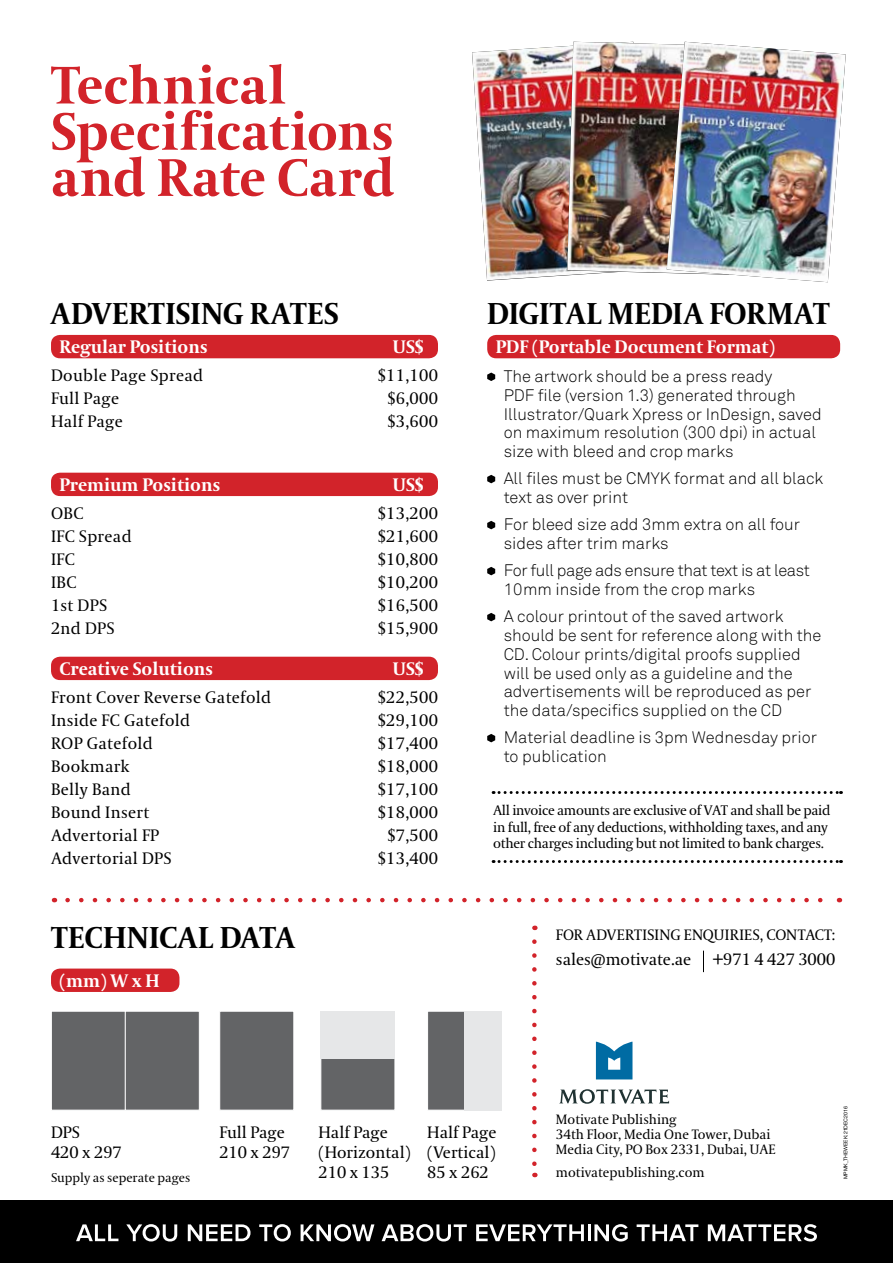
<style>
.page{position:relative;width:893px;height:1263px;background:#fff}
.page>*{position:absolute;margin:0;border:0;box-sizing:border-box;transform-origin:0 0}
.t1{font:700 52.5px/46.2px "Coranto";letter-spacing:.005em;color:#d2232a}
.t2{font:700 30px "Coranto";color:#000}
.t3{font:700 18px "Coranto";color:#fff}
.t4{font:300 16.5px/18.8px "Akkurat";color:#000}
.t5{font:16.5px/19.8px "Coranto";letter-spacing:.02em;color:#000;text-align:justify}
.t6{font:16.5px/19.8px "Coranto";color:#000}
.t7{font:300 16.5px/18.8px "Akkurat";letter-spacing:-.02em;color:#000}
.t8{font:15px "Coranto";letter-spacing:.005em;color:#000}
.t9{font:13.8px/16.5px "Coranto";letter-spacing:-.02em;color:#000}
.t10{font:13.5px/15px "Coranto";color:#000}
.t11{font:12.75px "Coranto";color:#000}
.t12{font:5.25px "Helvetica Neue LT Std";color:#000}
</style>
<div class="page">
<div style="left:51px;top:473px;width:387px;height:23px;background:#d2232a;border-radius:9px"></div>
<div style="left:51px;top:657px;width:387px;height:23px;background:#d2232a;border-radius:9px"></div>
<div style="left:51px;top:335px;width:387px;height:23px;background:#d2232a;border-radius:9px"></div>
<div style="left:51px;top:968px;width:128px;height:24px;background:#d2232a;border-radius:9px"></div>
<div style="left:487px;top:335px;width:353px;height:23px;background:#d2232a;border-radius:9px"></div>
<svg style="left:487px;top:373px;width:8px;height:8px"></svg>
<svg style="left:487px;top:475px;width:8px;height:8px"></svg>
<svg style="left:487px;top:521px;width:8px;height:8px"></svg>
<svg style="left:487px;top:567px;width:8px;height:8px"></svg>
<svg style="left:487px;top:613px;width:8px;height:8px"></svg>
<svg style="left:487px;top:734px;width:8px;height:8px"></svg>
<div style="left:219px;top:1011px;width:75px;height:99px;background:#636466;border:1px solid #fff"></div>
<div style="left:51px;top:1011px;width:75px;height:99px;background:#636466;border:1px solid #fff"></div>
<div style="left:125px;top:1011px;width:75px;height:99px;background:#636466;border:1px solid #fff"></div>
<div style="left:320px;top:1011px;width:75px;height:99px;background:#636466;border:1px solid #fff"></div>
<div style="left:321px;top:1011px;width:74px;height:48px;background:#e6e7e8"></div>
<div style="left:427px;top:1011px;width:75px;height:99px;background:#636466;border:1px solid #fff"></div>
<div style="left:465px;top:1011px;width:37px;height:99px;background:#e6e7e8"></div>
<svg style="left:68px;top:898px;width:755px;height:4px"></svg>
<img style="left:472px;top:42px;width:195px;height:239px">
<img style="left:667px;top:42px;width:179px;height:240px">
<div style="left:0;top:1200px;width:893px;height:63px;background:#000"></div>
<svg style="left:76px;top:1224px;width:42px;height:17px"></svg>
<svg style="left:126px;top:1224px;width:51px;height:17px"></svg>
<svg style="left:188px;top:1224px;width:63px;height:17px"></svg>
<svg style="left:259px;top:1224px;width:32px;height:17px"></svg>
<svg style="left:301px;top:1224px;width:73px;height:17px"></svg>
<svg style="left:382px;top:1224px;width:85px;height:17px"></svg>
<svg style="left:476px;top:1224px;width:108px;height:17px"></svg>
<hr style="left:588px;top:1224px;width:3px;height:17px;background:#fff">
<svg style="left:594px;top:1224px;width:34px;height:17px"></svg>
<svg style="left:637px;top:1224px;width:61px;height:17px"></svg>
<svg style="left:708px;top:1224px;width:109px;height:17px"></svg>
<svg style="left:559px;top:1089px;width:110px;height:15px"></svg>
<svg style="left:596px;top:1042px;width:36px;height:37px"></svg>
<svg style="left:532px;top:941px;width:5px;height:236px"></svg>
<svg style="left:703px;top:951px;width:1px;height:21px"></svg>
<svg style="left:493px;top:791px;width:348px;height:3px"></svg>
<svg style="left:493px;top:860px;width:348px;height:3px"></svg>
<h1 class="t1" style="left:51px;top:64px;width:345px">Technical<br>Specifications and Rate Card</h1>
<h2 class="t2" style="left:51px;top:295px;width:289px">ADVERTISING RATES</h2>
<p class="t3" style="left:60px;top:336px;width:149px">Regular Positions</p>
<p class="t3" style="left:393px;top:336px;width:32px">US$</p>
<p class="t5" style="left:51px;top:366px;width:154px">Double Page Spread</p>
<p class="t5" style="left:378px;top:366px;width:62px">$11,100</p>
<p class="t5" style="left:51px;top:389px;width:70px">Full Page</p>
<p class="t5" style="left:387px;top:389px;width:52px">$6,000</p>
<p class="t5" style="left:51px;top:412px;width:73px">Half Page</p>
<p class="t5" style="left:387px;top:412px;width:52px">$3,600</p>
<p class="t3" style="left:60px;top:474px;width:162px">Premium Positions</p>
<p class="t3" style="left:393px;top:474px;width:32px">US$</p>
<p class="t5" style="left:51px;top:504px;width:34px">OBC</p>
<p class="t5" style="left:378px;top:504px;width:62px">$13,200</p>
<p class="t5" style="left:51px;top:527px;width:82px">IFC Spread</p>
<p class="t5" style="left:378px;top:527px;width:62px">$21,600</p>
<p class="t5" style="left:51px;top:550px;width:25px">IFC</p>
<p class="t5" style="left:378px;top:550px;width:62px">$10,800</p>
<p class="t5" style="left:51px;top:573px;width:27px">IBC</p>
<p class="t5" style="left:378px;top:573px;width:62px">$10,200</p>
<p class="t5" style="left:51px;top:596px;width:58px">1st DPS</p>
<p class="t5" style="left:378px;top:596px;width:62px">$16,500</p>
<p class="t5" style="left:51px;top:619px;width:65px">2nd DPS</p>
<p class="t5" style="left:378px;top:619px;width:62px">$15,900</p>
<p class="t3" style="left:60px;top:658px;width:155px">Creative Solutions</p>
<p class="t3" style="left:393px;top:658px;width:32px">US$</p>
<p class="t5" style="left:51px;top:688px;width:222px">Front Cover Reverse Gatefold</p>
<p class="t5" style="left:378px;top:688px;width:62px">$22,500</p>
<p class="t5" style="left:51px;top:711px;width:141px">Inside FC Gatefold</p>
<p class="t5" style="left:378px;top:711px;width:62px">$29,100</p>
<p class="t5" style="left:51px;top:734px;width:103px">ROP Gatefold</p>
<p class="t5" style="left:378px;top:734px;width:62px">$17,400</p>
<p class="t5" style="left:51px;top:757px;width:80px">Bookmark</p>
<p class="t5" style="left:378px;top:757px;width:62px">$18,000</p>
<p class="t5" style="left:51px;top:780px;width:81px">Belly Band</p>
<p class="t5" style="left:378px;top:780px;width:62px">$17,100</p>
<p class="t5" style="left:51px;top:803px;width:100px">Bound Insert</p>
<p class="t5" style="left:378px;top:803px;width:62px">$18,000</p>
<p class="t5" style="left:51px;top:826px;width:110px">Advertorial FP</p>
<p class="t5" style="left:387px;top:826px;width:52px">$7,500</p>
<p class="t5" style="left:51px;top:849px;width:122px">Advertorial DPS</p>
<p class="t5" style="left:378px;top:849px;width:62px">$13,400</p>
<h2 class="t2" style="left:51px;top:919px;width:246px">TECHNICAL DATA</h2>
<p class="t3" style="left:60px;top:970px;width:102px">(mm) W x H</p>
<h2 class="t2" style="left:487px;top:295px;width:344px">DIGITAL MEDIA FORMAT</h2>
<p class="t3" style="left:496px;top:336px;width:281px">PDF (Portable Document Format)</p>
<p class="t4" style="left:504px;top:367px;width:320px">The artwork should be a press ready<br>PDF file (version 1.3) generated through Illustrator/Quark Xpress or InDesign, saved on maximum resolution (300 dpi) in actual size with bleed and crop marks</p>
<p class="t4" style="left:504px;top:469px;width:321px">All files must be CMYK format and all black text as over print</p>
<p class="t4" style="left:504px;top:515px;width:298px">For bleed size add 3mm extra on all four sides after trim marks</p>
<p class="t7" style="left:504px;top:561px;width:308px">For full page ads ensure that text is at least<br>10mm inside from the crop marks</p>
<p class="t4" style="left:504px;top:607px;width:319px">A colour printout of the saved artwork should be sent for reference along with the CD. Colour prints/digital proofs supplied will be used only as a guideline and the advertisements will be reproduced as per the data/specifics supplied on the CD</p>
<p class="t4" style="left:504px;top:728px;width:315px">Material deadline is 3pm Wednesday prior to publication</p>
<p class="t9" style="left:493px;top:802px;width:339px">All invoice amounts are exclusive of VAT and shall be paid in full, free of any deductions, withholding taxes, and any other charges including but not limited to bank charges.</p>
<p class="t8" style="left:556px;top:926px;width:281px">FOR ADVERTISING ENQUIRIES, CONTACT:</p>
<p class="t6" style="left:556px;top:950px;width:137px">sales@motivate.ae</p>
<p class="t6" style="left:713px;top:950px;width:124px">+971 4 427 3000</p>
<p class="t6" style="left:51px;top:1123px;width:72px">DPS<br>420 x 297</p>
<p class="t6" style="left:319px;top:1123px;width:94px">Half Page (Horizontal)<br>210 x 135</p>
<p class="t5" style="left:427px;top:1123px;width:71px">Half Page (Vertical)<br>85 x 262</p>
<p class="t10" style="left:556px;top:1112px;width:221px">Motivate Publishing<br>34th Floor, Media One Tower, Dubai<br>Media City, PO Box 2331, Dubai, UAE</p>
<p class="t6" style="left:219px;top:1123px;width:72px">Full Page<br>210 x 297</p>
<p class="t10" style="left:556px;top:1166px;width:150px">motivatepublishing.com</p>
<p class="t11" style="left:51px;top:1169px;width:141px">Supply as seperate pages</p>
<p class="t12" style="left:842px;top:1179px;width:75px;rotate:-90deg">MPMK_THEWEEK:21DEC2016</p>
</div>
